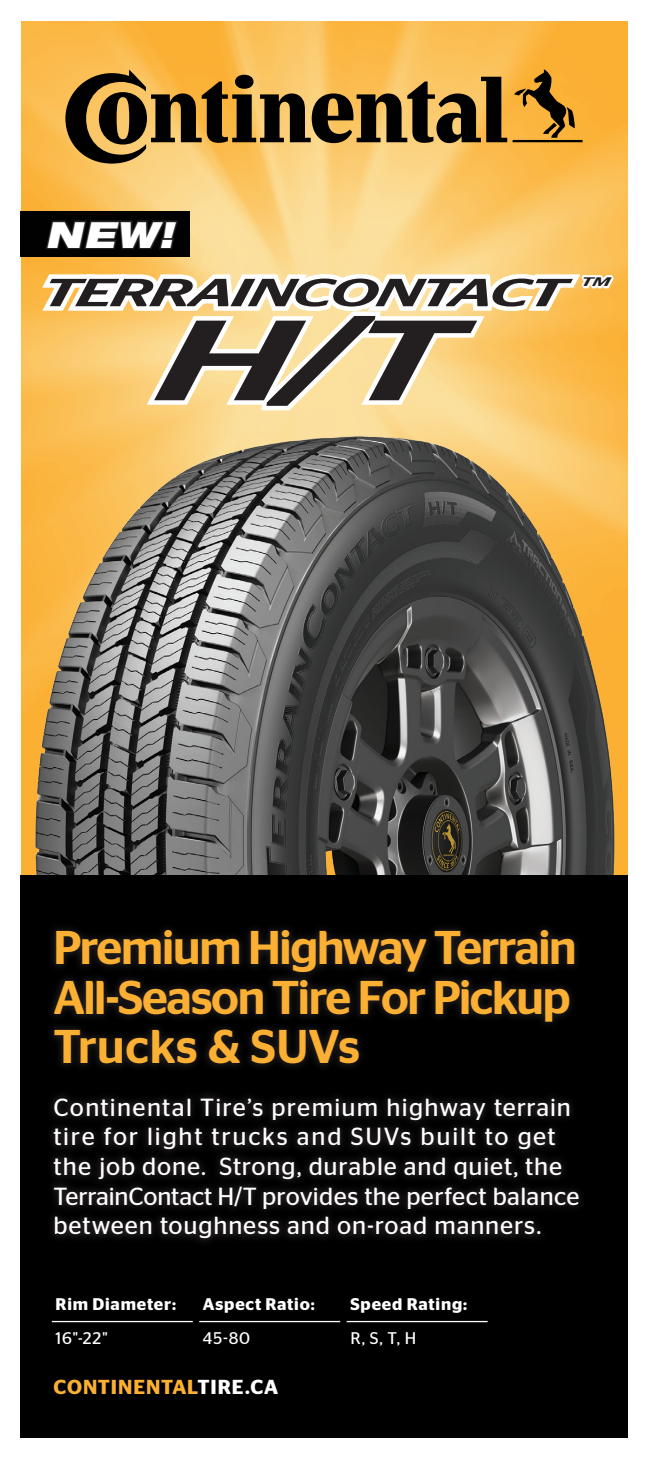
<style>
.page{position:relative;width:648px;height:1458px;background:#fff}
.page>*{position:absolute;margin:0;border:0;box-sizing:border-box;transform-origin:0 0}
.t1{font:italic 500 113.85px "Continental Stag Sans";color:#231f20;scale:1.7 1}
.t2{font:500 47.25px/49.5px "Stag Sans";letter-spacing:-.03em;color:#fbb033}
.t3{font:italic 500 39.15px "Continental Stag Sans";letter-spacing:-.045em;color:#231f20;scale:1.7 1}
.t4{font:italic 900 expanded 36.23px "Helvetica Neue LT Std";color:#fff}
.t5{font:24.75px/29.7px "Stag Sans";letter-spacing:.035em;color:#fff}
.t6{font:600 20.25px "Stag Sans";letter-spacing:.035em;color:#fbb033}
.Table-text_6_5pt{font:600 16.88px "Stag Sans";letter-spacing:.045em;color:#fff}
.Table-text_6_5pt-2{font:16.88px "Stag Sans";letter-spacing:.05em;color:#fff}
.t7{font:italic 500 12.38px "Continental Stag Sans";color:#231f20;scale:1.7 1}
.s1{color:#fff}
</style>
<div class="page">
<img style="left:21px;top:21px;width:607px;height:710px">
<img style="left:33px;top:434px;width:584px;height:441px">
<div style="left:20px;top:875px;width:608px;height:563px;background:#000"></div>
<hr style="left:52px;top:1321px;width:141px;height:1px;background:#fff">
<hr style="left:199px;top:1321px;width:141px;height:1px;background:#fff">
<hr style="left:347px;top:1321px;width:141px;height:1px;background:#fff">
<svg style="left:51px;top:928px;width:530px;height:314px"></svg>
<div style="left:20px;top:211px;width:169px;height:46px;background:#010101"></div>
<svg style="left:35px;top:48px;width:584px;height:432px;background:#dcb872"></svg>
<p class="t4" style="left:45px;top:211px;width:130px">NEW!</p>
<p class="t3" style="left:40px;top:270px;width:310px">TERRAINCONTACT</p>
<p class="t1" style="left:153px;top:295px;width:176px">H/T</p>
<p class="t7" style="left:580px;top:275px;width:19px">TM</p>
<p class="t2" style="left:53px;top:923px;width:525px">Premium Highway Terrain<br>All-Season Tire For Pickup<br>Trucks &amp; SUVs</p>
<p class="t5" style="left:53px;top:1092px;width:527px">Continental Tire’s premium highway terrain tire for light trucks and SUVs built to get the job done. Strong, durable and quiet, the TerrainContact H/T provides the perfect balance between toughness and on-road manners.</p>
<p class="Table-text_6_5pt" style="left:56px;top:1295px;width:122px">Rim Diameter:</p>
<p class="Table-text_6_5pt-2" style="left:56px;top:1328px;width:54px">16"-22"</p>
<p class="Table-text_6_5pt" style="left:203px;top:1295px;width:113px">Aspect Ratio:</p>
<p class="Table-text_6_5pt-2" style="left:203px;top:1328px;width:49px">45-80</p>
<p class="t6" style="left:53px;top:1376px;width:226px">CONTINENTAL<span class="s1">TIRE.CA</span></p>
<p class="Table-text_6_5pt" style="left:350px;top:1295px;width:118px">Speed Rating:</p>
<p class="Table-text_6_5pt-2" style="left:350px;top:1328px;width:67px">R, S, T, H</p>
</div>
